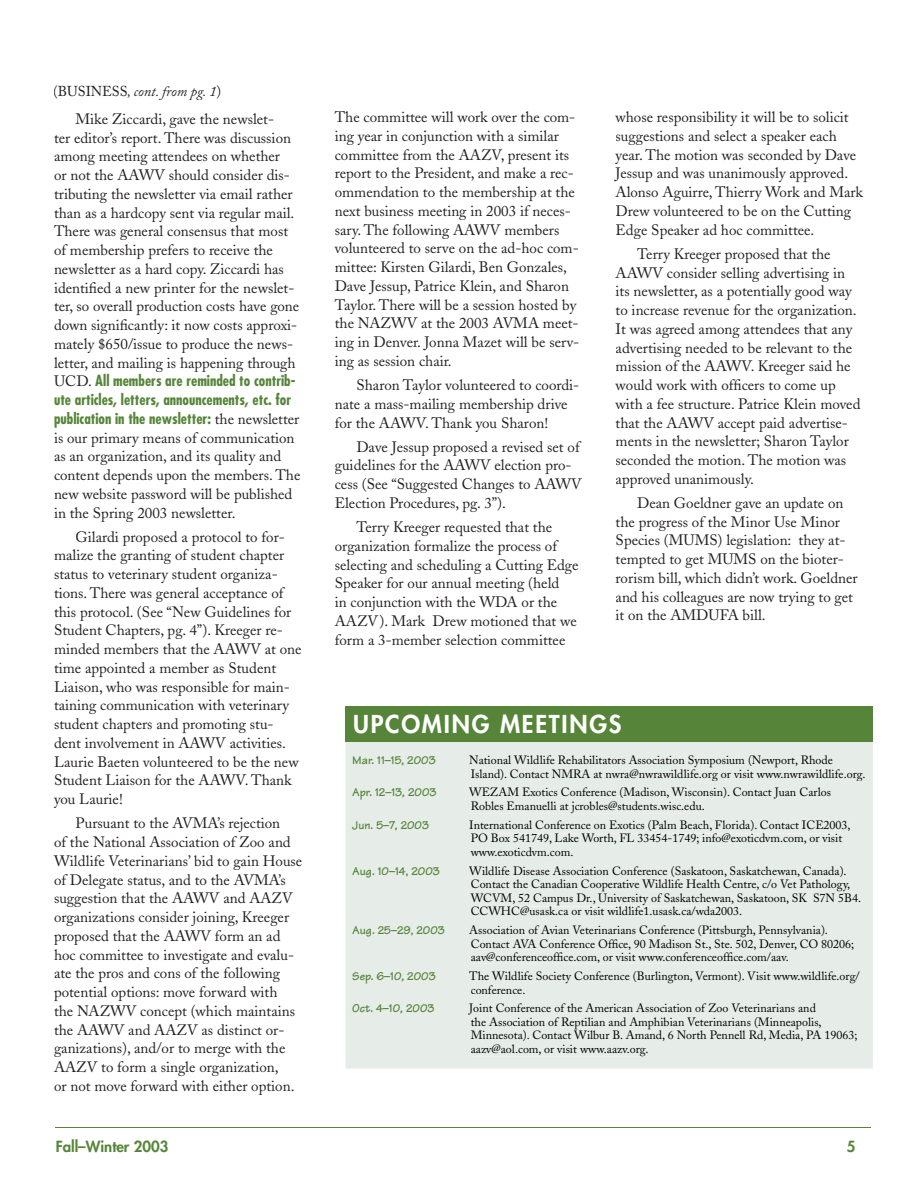
<style>
.page{position:relative;width:918px;height:1188px;background:#fff}
.page>*{position:absolute;margin:0;border:0;box-sizing:border-box;transform-origin:0 0}
.t1{font:800 24px "Futura";letter-spacing:.075em;color:#fff}
.t2{font:15px/18.8px "Adobe Caslon";color:#231f20}
.t3{font:700 condensed 15px/18.8px "Futura";color:#56853a}
.t4{font:800 15px "Futura";color:#56853a}
.t5{font:italic 14.25px "Adobe Caslon";color:#231f20}
.t6{font:12px/13.5px "Adobe Caslon";color:#000}
.t7{font:700 12px "Tekton";color:#56853a}
.s1{font-style:normal}
.s2{font-family:"Adobe Caslon";font-weight:400;font-stretch:normal;color:#231f20}
</style>
<div class="page">
<hr style="left:56px;top:1128px;width:815px;height:1px;background:#56853a">
<div style="left:346px;top:742px;width:527px;height:327px;background:#e6ece8"></div>
<div style="left:470px;top:755px;width:363px;height:12px;background:#e6ece8"></div>
<div style="left:471px;top:769px;width:394px;height:12px;background:#e6ece8"></div>
<div style="left:469px;top:787px;width:362px;height:12px;background:#e6ece8"></div>
<div style="left:471px;top:801px;width:233px;height:12px;background:#e6ece8"></div>
<div style="left:470px;top:820px;width:380px;height:11px;background:#e6ece8"></div>
<div style="left:471px;top:834px;width:371px;height:10px;background:#e6ece8"></div>
<div style="left:471px;top:847px;width:102px;height:9px;background:#e6ece8"></div>
<div style="left:469px;top:866px;width:377px;height:11px;background:#e6ece8"></div>
<div style="left:471px;top:880px;width:379px;height:12px;background:#e6ece8"></div>
<div style="left:471px;top:893px;width:390px;height:12px;background:#e6ece8"></div>
<div style="left:471px;top:907px;width:271px;height:9px;background:#e6ece8"></div>
<div style="left:469px;top:925px;width:359px;height:12px;background:#e6ece8"></div>
<div style="left:471px;top:939px;width:383px;height:11px;background:#e6ece8"></div>
<div style="left:471px;top:952px;width:317px;height:11px;background:#e6ece8"></div>
<div style="left:469px;top:971px;width:391px;height:12px;background:#e6ece8"></div>
<div style="left:471px;top:985px;width:54px;height:9px;background:#e6ece8"></div>
<div style="left:468px;top:1004px;width:348px;height:11px;background:#e6ece8"></div>
<div style="left:471px;top:1017px;width:350px;height:12px;background:#e6ece8"></div>
<div style="left:471px;top:1030px;width:386px;height:12px;background:#e6ece8"></div>
<div style="left:471px;top:1044px;width:177px;height:12px;background:#e6ece8"></div>
<div style="left:346px;top:707px;width:527px;height:35px;background:#56853a"></div>
<p class="t5" style="left:53px;top:83px;width:170px"><span class="s1">(BUSINESS</span>, cont. from pg. 1<span class="s1">)</span></p>
<p class="t2" style="left:54px;top:110px;width:247px;text-indent:22px">Mike Ziccardi, gave the newslet-<br>ter editor’s report. There was discussion among meeting attendees on whether<br>or not the AAWV should consider dis&shy;tributing the newsletter via email rather than as a hardcopy sent via regular mail.<br>There was general consensus that most of membership prefers to receive the newsletter as a hard copy. Ziccardi has identified a new printer for the newslet&shy;ter, so overall production costs have gone down significantly: it now costs approxi&shy;mately $650/issue to produce the news&shy;letter, and mailing is happening through</p>
<p class="t3" style="left:54px;top:371px;width:247px"><span class="s2">UCD.</span> All members are reminded to contrib&shy;ute articles, letters, announcements, etc. for publication in the newsletter: <span class="s2">the newsletter</span></p>
<p class="t2" style="left:54px;top:428px;width:248px">is our primary means of communication as an organization, and its quality and content depends upon the members. The new website password will be published in the Spring 2003 newsletter.</p>
<p class="t2" style="left:54px;top:527px;width:249px;text-indent:22px">Gilardi proposed a protocol to for&shy;malize the granting of student chapter status to veterinary student organiza&shy;tions. There was general acceptance of this protocol. (See “New Guidelines for Student Chapters, pg. 4”). Kreeger re&shy;minded members that the AAWV at one time appointed a member as Student Liaison, who was responsible for main&shy;taining communication with veterinary student chapters and promoting stu&shy;dent involvement in AAWV activities.<br>Laurie Baeten volunteered to be the new Student Liaison for the AAWV. Thank you Laurie!</p>
<p class="t2" style="left:54px;top:814px;width:250px;text-indent:22px">Pursuant to the AVMA’s rejection<br>of the National Association of Zoo and Wildlife Veterinarians’ bid to gain House of Delegate status, and to the AVMA’s suggestion that the AAWV and AAZV organizations consider joining, Kreeger proposed that the AAWV form an ad hoc committee to investigate and evalu&shy;ate the pros and cons of the following potential options: move forward with<br>the NAZWV concept (which maintains the AAWV and AAZV as distinct or&shy;ganizations), and/or to merge with the AAZV to form a single organization,<br>or not move forward with either option.</p>
<p class="t2" style="left:335px;top:108px;width:246px">The committee will work over the com&shy;ing year in conjunction with a similar committee from the AAZV, present its report to the President, and make a rec&shy;ommendation to the membership at the next business meeting in 2003 if neces&shy;sary. The following AAWV members volunteered to serve on the ad-hoc com&shy;mittee: Kirsten Gilardi, Ben Gonzales, Dave Jessup, Patrice Klein, and Sharon Taylor. There will be a session hosted by the NAZWV at the 2003 AVMA meet&shy;ing in Denver. Jonna Mazet will be serv&shy;ing as session chair.</p>
<p class="t2" style="left:335px;top:376px;width:246px;text-indent:22px">Sharon Taylor volunteered to coordi&shy;nate a mass-mailing membership drive for the AAWV. Thank you Sharon!</p>
<p class="t2" style="left:335px;top:437px;width:249px;text-indent:22px">Dave Jessup proposed a revised set of guidelines for the AAWV election pro&shy;cess (See “Suggested Changes to AAWV Election Procedures, pg. 3”).</p>
<p class="t2" style="left:335px;top:518px;width:245px;text-indent:22px">Terry Kreeger requested that the organization formalize the process of selecting and scheduling a Cutting Edge Speaker for our annual meeting (held<br>in conjunction with the WDA or the AAZV). Mark Drew motioned that we form a 3-member selection committee</p>
<p class="t2" style="left:616px;top:108px;width:249px">whose responsibility it will be to solicit suggestions and select a speaker each year. The motion was seconded by Dave Jessup and was unanimously approved.<br>Alonso Aguirre, Thierry Work and Mark Drew volunteered to be on the Cutting Edge Speaker ad hoc committee.</p>
<p class="t2" style="left:616px;top:245px;width:246px;text-indent:22px">Terry Kreeger proposed that the AAWV consider selling advertising in its newsletter, as a potentially good way to increase revenue for the organization.<br>It was agreed among attendees that any advertising needed to be relevant to the mission of the AAWV. Kreeger said he would work with officers to come up with a fee structure. Patrice Klein moved that the AAWV accept paid advertise&shy;ments in the newsletter; Sharon Taylor seconded the motion. The motion was approved unanimously.</p>
<p class="t2" style="left:616px;top:494px;width:244px;text-indent:22px">Dean Goeldner gave an update on the progress of the Minor Use Minor Species (MUMS) legislation: they at&shy;tempted to get MUMS on the bioter&shy;rorism bill, which didn’t work. Goeldner and his colleagues are now trying to get it on the AMDUFA bill.</p>
<h1 class="t1" style="left:353px;top:709px;width:270px">UPCOMING MEETINGS</h1>
<p class="t7" style="left:352px;top:753px;width:85px">Mar. 11–15, 2003</p>
<p class="t6" style="left:469px;top:753px;width:398px">National Wildlife Rehabilitators Association Symposium (Newport, Rhode<br>Island). Contact NMRA at nwra@nwrawildlife.org or visit www.nwrawildlife.org.</p>
<p class="t7" style="left:352px;top:785px;width:86px">Apr. 12–13, 2003</p>
<p class="t6" style="left:469px;top:786px;width:363px">WEZAM Exotics Conference (Madison, Wisconsin). Contact Juan Carlos<br>Robles Emanuelli at jcrobles@students.wisc.edu.</p>
<p class="t7" style="left:352px;top:817px;width:78px">Jun. 5–7, 2003</p>
<p class="t6" style="left:469px;top:818px;width:383px">International Conference on Exotics (Palm Beach, Florida). Contact ICE2003,<br>PO Box 541749, Lake Worth, FL 33454-1749; info@exoticdvm.com, or visit www.exoticdvm.com.</p>
<p class="t7" style="left:352px;top:863px;width:89px">Aug. 10–14, 2003</p>
<p class="t6" style="left:469px;top:864px;width:393px">Wildlife Disease Association Conference (Saskatoon, Saskatchewan, Canada).<br>Contact the Canadian Cooperative Wildlife Health Centre, c/o Vet Pathology, WCVM, 52 Campus Dr., University of Saskatchewan, Saskatoon, SK S7N 5B4.<br>CCWHC@usask.ca or visit wildlife1.usask.ca/wda2003.</p>
<p class="t7" style="left:352px;top:923px;width:94px">Aug. 25–29, 2003</p>
<p class="t6" style="left:469px;top:923px;width:387px">Association of Avian Veterinarians Conference (Pittsburgh, Pennsylvania).<br>Contact AVA Conference Office, 90 Madison St., Ste. 502, Denver, CO 80206; aav@conferenceoffice.com, or visit www.conferenceoffice.com/aav.</p>
<p class="t7" style="left:352px;top:969px;width:85px">Sep. 6–10, 2003</p>
<p class="t6" style="left:469px;top:969px;width:392px">The Wildlife Society Conference (Burlington, Vermont). Visit www.wildlife.org/ conference.</p>
<p class="t7" style="left:352px;top:1001px;width:84px">Oct. 4–10, 2003</p>
<p class="t6" style="left:469px;top:1002px;width:390px">Joint Conference of the American Association of Zoo Veterinarians and<br>the Association of Reptilian and Amphibian Veterinarians (Minneapolis, Minnesota). Contact Wilbur B. Amand, 6 North Pennell Rd, Media, PA 19063; aazv@aol.com, or visit www.aazv.org.</p>
<p class="t4" style="left:56px;top:1137px;width:114px">Fall–Winter 2003</p>
<p class="t4" style="left:847px;top:1137px;width:10px">5</p>
</div>
